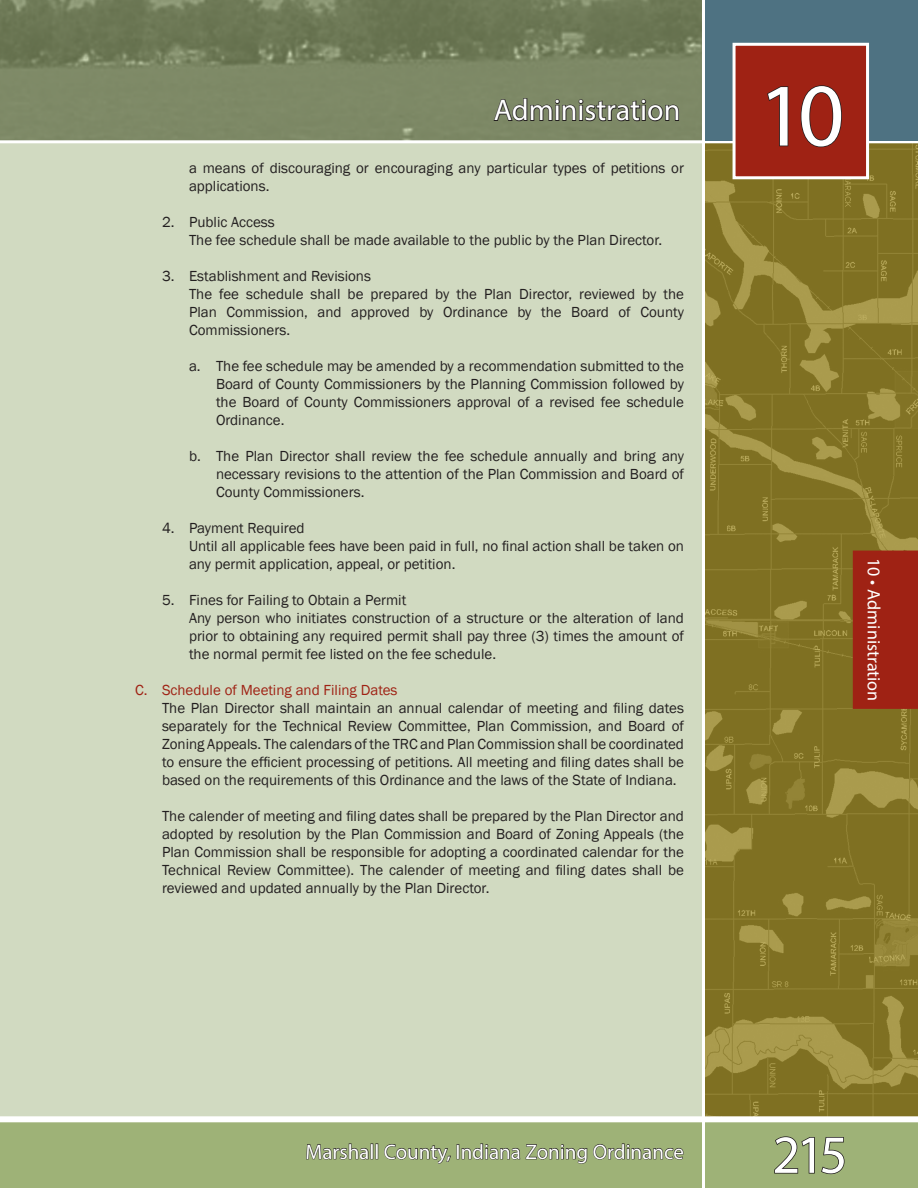
<style>
.page{position:relative;width:918px;height:1188px;background:#fff}
.page>*{position:absolute;margin:0;border:0;box-sizing:border-box;transform-origin:0 0}
.t1{font:90px "Myriad Pro";color:#fff}
.t2{font:54px "Myriad Pro";color:#fff}
.t3{font:30px "Myriad Pro";color:#fff}
.t4{font:21px "Myriad Pro";color:#fff}
.t5{font:18px "Myriad Pro";color:#fff}
.Section_At{font:15px/18px "Franklin Gothic";color:#231f20;text-align:justify}
.Section_1t{font:15px/18px "Franklin Gothic";color:#231f20}
.Section_a{font:15px/18px "Franklin Gothic";color:#231f20;text-align:justify}
.Section__1{font:15px "Franklin Gothic";color:#231f20}
.Section_A{font:15px "Franklin Gothic";color:#9f2214}
</style>
<div class="page">
<div style="left:0;top:134px;width:918px;height:1054px;background:#d1dac1"></div>
<img style="left:705px;top:143px;width:213px;height:973px">
<svg style="left:0;top:0;width:918px;height:143px;background:#788361"></svg>
<svg style="left:0;top:1116px;width:918px;height:72px;background:#a9bb87"></svg>
<div style="left:702px;top:0;width:216px;height:140px;background:#4e7282"></div>
<hr style="left:702px;top:0;width:3px;height:1188px;background:#fff">
<svg style="left:493px;top:53px;width:187px;height:91px;background:#798364"></svg>
<svg style="left:773px;top:1136px;width:72px;height:39px;background:#839264"></svg>
<div style="left:853px;top:551px;width:65px;height:158px;background:#9f2214"></div>
<div style="left:733px;top:43px;width:136px;height:136px;background:#9f2214;border:3px solid #fff"></div>
<svg style="left:767px;top:86px;width:22px;height:61px"></svg>
<svg style="left:800px;top:85px;width:42px;height:63px"></svg>
<svg style="left:306px;top:1140px;width:72px;height:23px;background:#7d8b5f"></svg>
<svg style="left:384px;top:1133px;width:67px;height:42px;background:#8fa06c"></svg>
<svg style="left:457px;top:1125px;width:227px;height:53px;background:#91a36e"></svg>
<h3 class="t3" style="left:494px;top:92px;width:188px">Administration</h3>
<p class="Section_1t" style="left:189px;top:159px;width:497px">a means of discouraging or encouraging any particular types of petitions or applications.</p>
<p class="Section__1" style="left:162px;top:212px;width:114px">2. Public Access</p>
<p class="Section_1t" style="left:189px;top:231px;width:475px">The fee schedule shall be made available to the public by the Plan Director.</p>
<p class="Section__1" style="left:162px;top:266px;width:211px">3. Establishment and Revisions</p>
<p class="Section_1t" style="left:189px;top:285px;width:497px;text-align:justify">The fee schedule shall be prepared by the Plan Director, reviewed by the Plan Commission, and approved by Ordinance by the Board of County Commissioners.</p>
<p class="Section_a" style="left:216px;top:357px;width:470px;text-indent:-27px">a. The fee schedule may be amended by a recommendation submitted to the Board of County Commissioners by the Planning Commission followed by the Board of County Commissioners approval of a revised fee schedule Ordinance.</p>
<p class="Section_a" style="left:216px;top:447px;width:470px;text-indent:-27px">b. The Plan Director shall review the fee schedule annually and bring any necessary revisions to the attention of the Plan Commission and Board of County Commissioners.</p>
<p class="Section__1" style="left:162px;top:518px;width:144px">4. Payment Required</p>
<p class="Section_1t" style="left:189px;top:537px;width:497px">Until all applicable fees have been paid in full, no final action shall be taken on any permit application, appeal, or petition.</p>
<p class="Section__1" style="left:162px;top:590px;width:246px">5. Fines for Failing to Obtain a Permit</p>
<p class="Section_1t" style="left:189px;top:609px;width:497px;text-align:justify">Any person who initiates construction of a structure or the alteration of land prior to obtaining any required permit shall pay three (3) times the amount of the normal permit fee listed on the fee schedule.</p>
<p class="Section_A" style="left:135px;top:680px;width:264px">C. Schedule of Meeting and Filing Dates</p>
<p class="Section_At" style="left:162px;top:699px;width:524px">The Plan Director shall maintain an annual calendar of meeting and filing dates separately for the Technical Review Committee, Plan Commission, and Board of Zoning Appeals. The calendars of the TRC and Plan Commission shall be coordinated to ensure the efficient processing of petitions. All meeting and filing dates shall be based on the requirements of this Ordinance and the laws of the State of Indiana.</p>
<p class="Section_At" style="left:162px;top:807px;width:524px">The calender of meeting and filing dates shall be prepared by the Plan Director and adopted by resolution by the Plan Commission and Board of Zoning Appeals (the Plan Commission shall be responsible for adopting a coordinated calendar for the Technical Review Committee). The calender of meeting and filing dates shall be reviewed and updated annually by the Plan Director.</p>
<h1 class="t1" style="left:759px;top:60px;width:87px">10</h1>
<p class="t5" style="left:885px;top:558px;width:145px;rotate:90deg">10 • Administration</p>
<h3 class="t4" style="left:305px;top:1139px;width:380px">Marshall County, Indiana Zoning Ordinance</h3>
<p class="t2" style="left:773px;top:1121px;width:76px">215</p>
</div>
